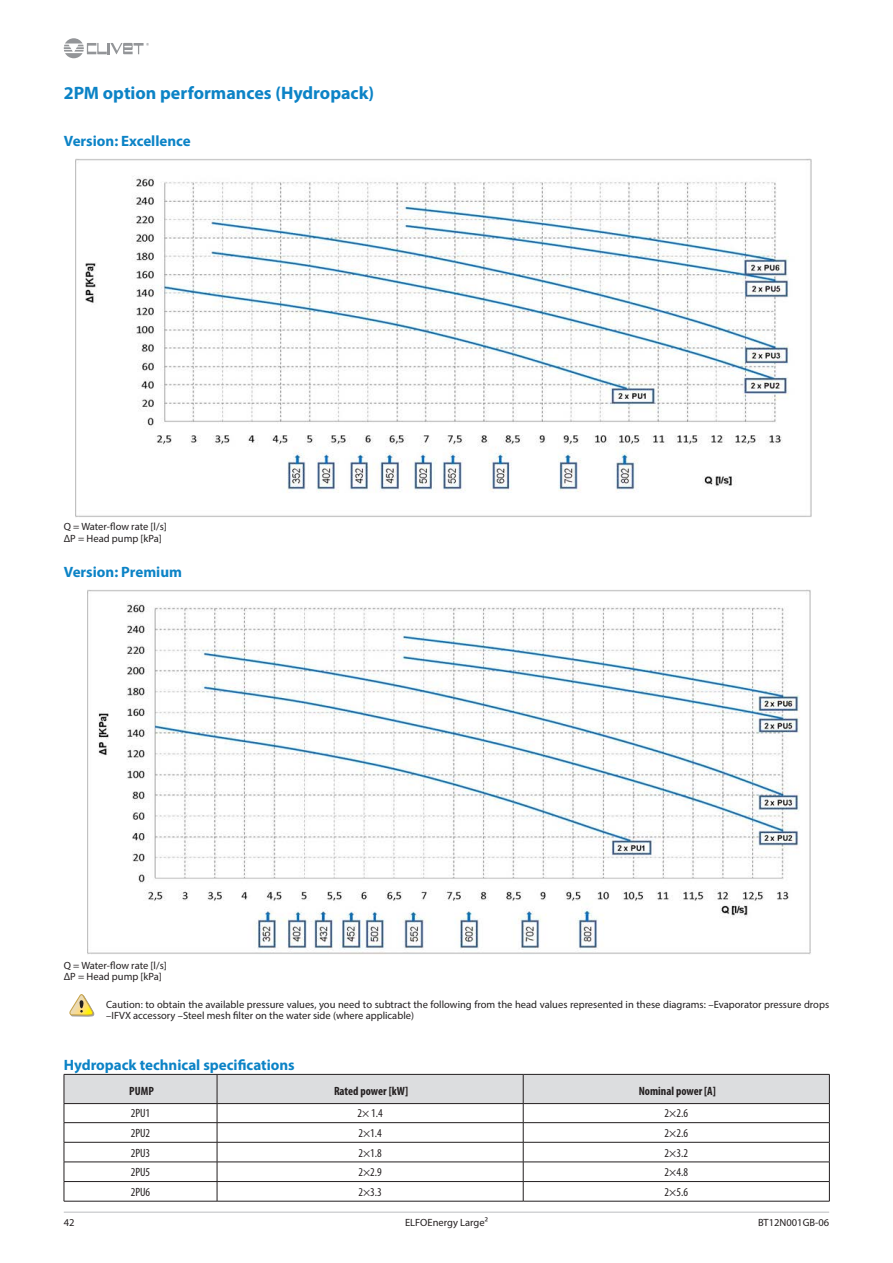
<style>
.page{position:relative;width:893px;height:1263px;background:#fff}
.page>*{position:absolute;margin:0;border:0;box-sizing:border-box;transform-origin:0 0}
.t1{font:700 18px "Myriad Pro";color:#0c83c6}
.t2{font:700 15px "Myriad Pro";color:#0c83c6}
.t3{font:condensed 12px "Myriad Pro";color:#231f20}
.t4{font:700 condensed 12px "Myriad Pro";color:#231f20}
.t5{font:10.5px/11.2px "Myriad Pro";color:#231f20}
</style>
<div class="page">
<svg style="left:64px;top:38px;width:85px;height:20px"></svg>
<hr style="left:64px;top:1212px;width:765px;height:1px;background:#bcbdc0">
<img style="left:75px;top:158px;width:737px;height:359px">
<img style="left:87px;top:589px;width:724px;height:366px">
<svg style="left:64px;top:1074px;width:766px;height:127px"></svg>
<hr style="left:64px;top:1201px;width:153px;height:1px;background:#231f20">
<hr style="left:217px;top:1201px;width:306px;height:1px;background:#231f20">
<hr style="left:523px;top:1201px;width:307px;height:1px;background:#231f20">
<svg style="left:69px;top:994px;width:26px;height:23px"></svg>
<h1 class="t1" style="left:64px;top:81px;width:312px">2PM option performances (Hydropack)</h1>
<h2 class="t2" style="left:64px;top:131px;width:128px">Version: Excellence</h2>
<p class="t5" style="left:64px;top:521px;width:105px">Q = Water-flow rate [l/s]<br>ΔP = Head pump [kPa]</p>
<h2 class="t2" style="left:64px;top:562px;width:120px">Version: Premium</h2>
<p class="t5" style="left:64px;top:959px;width:105px">Q = Water-flow rate [l/s]<br>ΔP = Head pump [kPa]</p>
<p class="t5" style="left:106px;top:999px;width:724px;line-height:10.5px">Caution: to obtain the available pressure values, you need to subtract the following from the head values represented in these diagrams: –Evaporator pressure drops –IFVX accessory –Steel mesh filter on the water side (where applicable)</p>
<h2 class="t2" style="left:64px;top:1055px;width:232px">Hydropack technical specifications</h2>
<p class="t4" style="left:129px;top:1083px;width:26px">PUMP</p>
<p class="t4" style="left:334px;top:1083px;width:76px">Rated power [kW]</p>
<p class="t4" style="left:639px;top:1083px;width:79px">Nominal power [A]</p>
<p class="t3" style="left:131px;top:1106px;width:21px">2PU1</p>
<p class="t3" style="left:357px;top:1106px;width:27px">2× 1.4</p>
<p class="t3" style="left:665px;top:1106px;width:25px">2×2.6</p>
<p class="t3" style="left:131px;top:1126px;width:21px">2PU2</p>
<p class="t3" style="left:358px;top:1126px;width:25px">2×1.4</p>
<p class="t3" style="left:665px;top:1126px;width:25px">2×2.6</p>
<p class="t3" style="left:131px;top:1145px;width:21px">2PU3</p>
<p class="t3" style="left:358px;top:1145px;width:25px">2×1.8</p>
<p class="t3" style="left:665px;top:1145px;width:25px">2×3.2</p>
<p class="t3" style="left:131px;top:1165px;width:21px">2PU5</p>
<p class="t3" style="left:358px;top:1165px;width:25px">2×2.9</p>
<p class="t3" style="left:665px;top:1165px;width:25px">2×4.8</p>
<p class="t3" style="left:131px;top:1185px;width:21px">2PU6</p>
<p class="t3" style="left:358px;top:1185px;width:25px">2×3.3</p>
<p class="t3" style="left:665px;top:1185px;width:25px">2×5.6</p>
<p class="t5" style="left:64px;top:1217px;width:12px">42</p>
<p class="t5" style="left:405px;top:1217px;width:84px">ELFOEnergy Large²</p>
<p class="t5" style="left:758px;top:1217px;width:73px">BT12N001GB-06</p>
</div>
